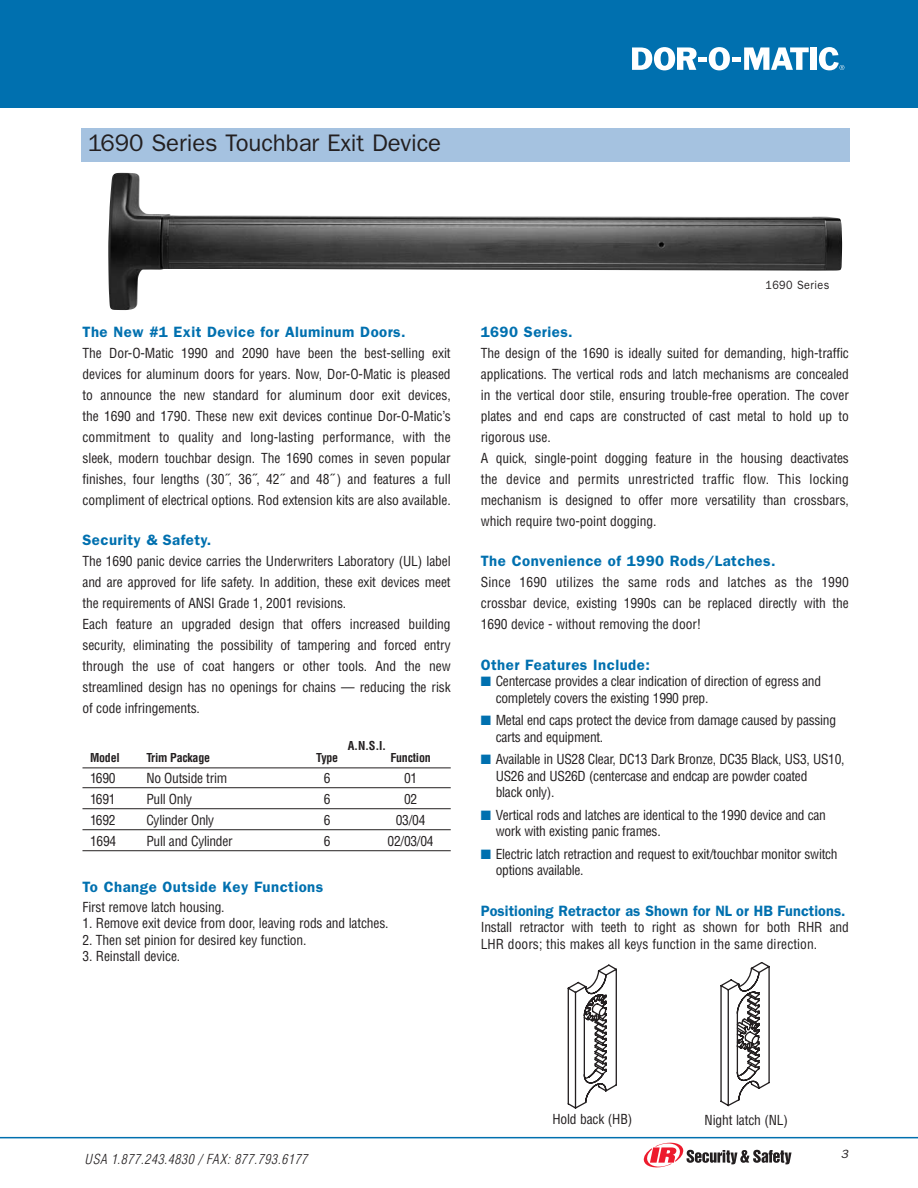
<style>
.page{position:relative;width:918px;height:1188px;background:#fff}
.page>*{position:absolute;margin:0;border:0;box-sizing:border-box;transform-origin:0 0}
.t1{font:24px "Franklin Gothic";letter-spacing:-.005em;color:#231f20}
.t2{font:600 15px "Franklin Gothic";letter-spacing:.03em;color:#0070af}
.t3{font:600 15px "Franklin Gothic";letter-spacing:.005em;color:#0070af;scale:.96 1}
.t4{font:condensed 13.5px/21px "Helvetica";letter-spacing:-.01em;color:#231f20}
.t5{font:italic 300 condensed 13.5px "Helvetica";letter-spacing:.045em;color:#231f20}
.t6{font:700 condensed 12px "Helvetica";letter-spacing:-.02em;color:#231f20}
.t7{font:12px "Franklin Gothic";letter-spacing:.04em;color:#231f20;scale:.9 1}
.t8{font:italic 12px "Franklin Gothic";color:#231f20}
.s1{color:#0070af}
.s2{color:#fff}
</style>
<div class="page">
<div style="left:0;top:0;width:918px;height:108px;background:#0070af"></div>
<hr style="left:0;top:1137px;width:918px;height:1px;background:#0070af">
<svg style="left:643px;top:1142px;width:149px;height:26px"></svg>
<svg style="left:632px;top:47px;width:177px;height:23px"></svg>
<div style="left:811px;top:47px;width:6px;height:23px;background:#fff"></div>
<svg style="left:819px;top:47px;width:25px;height:23px"></svg>
<img style="left:108px;top:173px;width:734px;height:137px">
<div style="left:81px;top:128px;width:769px;height:34px;background:#a5c2e0"></div>
<hr style="left:82px;top:767px;width:369px;height:1px;background:#231f20">
<hr style="left:82px;top:787px;width:369px;height:1px;background:#231f20">
<hr style="left:82px;top:808px;width:369px;height:1px;background:#231f20">
<hr style="left:82px;top:829px;width:369px;height:1px;background:#231f20">
<hr style="left:82px;top:850px;width:369px;height:1px;background:#231f20">
<svg style="left:567px;top:964px;width:50px;height:145px"></svg>
<svg style="left:720px;top:962px;width:50px;height:145px"></svg>
<h1 class="t1" style="left:88px;top:135px;width:355px">1690 Series Touchbar Exit Device</h1>
<p class="t2" style="left:82px;top:326px;width:325px">The New #1 Exit Device for Aluminum Doors.</p>
<p class="t4" style="left:82px;top:343px;width:370px;text-align:justify">The Dor-O-Matic 1990 and 2090 have been the best-selling exit devices for aluminum doors for years. Now, Dor-O-Matic is pleased to announce the new standard for aluminum door exit devices, the 1690 and 1790. These new exit devices continue Dor-O-Matic’s commitment to quality and long-lasting performance, with the sleek, modern touchbar design. The 1690 comes in seven popular finishes, four lengths (30˝, 36˝, 42˝ and 48˝ ) and features a full compliment of electrical options. Rod extension kits are also available.</p>
<p class="t2" style="left:82px;top:535px;width:130px">Security &amp; Safety.</p>
<p class="t4" style="left:82px;top:552px;width:370px">The 1690 panic device carries the Underwriters Laboratory (UL) label and are approved for life safety. In addition, these exit devices meet the requirements of ANSI Grade 1, 2001 revisions.<br>Each feature an upgraded design that offers increased building security, eliminating the possibility of tampering and forced entry through the use of coat hangers or other tools. And the new streamlined design has no openings for chains — reducing the risk of code infringements.</p>
<p class="t6" style="left:348px;top:741px;width:40px">A.N.S.I.</p>
<p class="t6" style="left:90px;top:753px;width:31px">Model</p>
<p class="t6" style="left:146px;top:753px;width:65px">Trim Package</p>
<p class="t6" style="left:316px;top:753px;width:23px">Type</p>
<p class="t6" style="left:390px;top:753px;width:42px">Function</p>
<p class="t4" style="left:90px;top:769px;width:27px">1690</p>
<p class="t4" style="left:146px;top:769px;width:82px">No Outside trim</p>
<p class="t4" style="left:324px;top:769px;width:8px">6</p>
<p class="t4" style="left:404px;top:769px;width:15px">01</p>
<p class="t4" style="left:90px;top:790px;width:27px">1691</p>
<p class="t4" style="left:146px;top:790px;width:47px">Pull Only</p>
<p class="t4" style="left:324px;top:790px;width:8px">6</p>
<p class="t4" style="left:404px;top:790px;width:15px">02</p>
<p class="t4" style="left:90px;top:811px;width:27px">1692</p>
<p class="t4" style="left:146px;top:811px;width:69px">Cylinder Only</p>
<p class="t4" style="left:324px;top:811px;width:8px">6</p>
<p class="t4" style="left:396px;top:811px;width:31px">03/04</p>
<p class="t4" style="left:90px;top:832px;width:28px">1694</p>
<p class="t4" style="left:146px;top:832px;width:88px">Pull and Cylinder</p>
<p class="t4" style="left:324px;top:832px;width:8px">6</p>
<p class="t4" style="left:388px;top:832px;width:48px">02/03/04</p>
<p class="t2" style="left:83px;top:882px;width:242px">To Change Outside Key Functions</p>
<p class="t4" style="left:83px;top:897px;width:144px">First remove latch housing.</p>
<p class="t4" style="left:83px;top:914px;width:308px">1. Remove exit device from door, leaving rods and latches.</p>
<p class="t4" style="left:83px;top:930px;width:226px">2. Then set pinion for desired key function.</p>
<p class="t4" style="left:83px;top:947px;width:99px">3. Reinstall device.</p>
<p class="t7" style="left:765px;top:281px;width:73px">1690 Series</p>
<p class="t2" style="left:481px;top:326px;width:94px">1690 Series.</p>
<p class="t4" style="left:481px;top:343px;width:370px">The design of the 1690 is ideally suited for demanding, high-traffic applications. The vertical rods and latch mechanisms are concealed in the vertical door stile, ensuring trouble-free operation. The cover plates and end caps are constructed of cast metal to hold up to rigorous use.<br>A quick, single-point dogging feature in the housing deactivates the device and permits unrestricted traffic flow. This locking mechanism is designed to offer more versatility than crossbars, which require two-point dogging.</p>
<p class="t2" style="left:481px;top:556px;width:296px">The Convenience of 1990 Rods/Latches.</p>
<p class="t4" style="left:481px;top:573px;width:370px;text-align:justify">Since 1690 utilizes the same rods and latches as the 1990 crossbar device, existing 1990s can be replaced directly with the 1690 device - without removing the door!</p>
<p class="t2" style="left:481px;top:659px;width:171px">Other Features Include:</p>
<p class="t4" style="left:496px;top:674px;width:327px;line-height:16.5px;text-indent:-15px"><span class="s1">■</span> Centercase provides a clear indication of direction of egress and completely covers the existing 1990 prep.</p>
<p class="t4" style="left:496px;top:713px;width:342px;line-height:16.5px;text-indent:-15px"><span class="s1">■</span> Metal end caps protect the device from damage caused by passing carts and equipment.</p>
<p class="t4" style="left:496px;top:752px;width:350px;line-height:16.5px;text-indent:-15px"><span class="s1">■</span> Available in US28 Clear, DC13 Dark Bronze, DC35 Black, US3, US10,<br>US26 and US26D (centercase and endcap are powder coated<br>black only).</p>
<p class="t4" style="left:496px;top:808px;width:332px;line-height:16.5px;text-indent:-15px"><span class="s1">■</span> Vertical rods and latches are identical to the 1990 device and can work with existing panic frames.</p>
<p class="t4" style="left:496px;top:847px;width:343px;line-height:16.5px;text-indent:-15px"><span class="s1">■</span> Electric latch retraction and request to exit/touchbar monitor switch options available.</p>
<p class="t3" style="left:481px;top:905px;width:382px">Positioning Retractor as Shown for NL or HB Functions.</p>
<p class="t4" style="left:481px;top:920px;width:370px;line-height:16.5px">Install retractor with teeth to right as shown for both RHR and<br>LHR doors; this makes all keys function in the same direction.</p>
<p class="t5" style="left:85px;top:1154px;width:234px">USA 1.877.243.4830 / FAX: 877.793.6177 <span class="s2">7</span></p>
<p class="t4" style="left:552px;top:1110px;width:81px">Hold back (HB)</p>
<p class="t4" style="left:705px;top:1110px;width:85px">Night latch (NL)</p>
<p class="t8" style="left:841px;top:1150px;width:9px">3</p>
</div>
